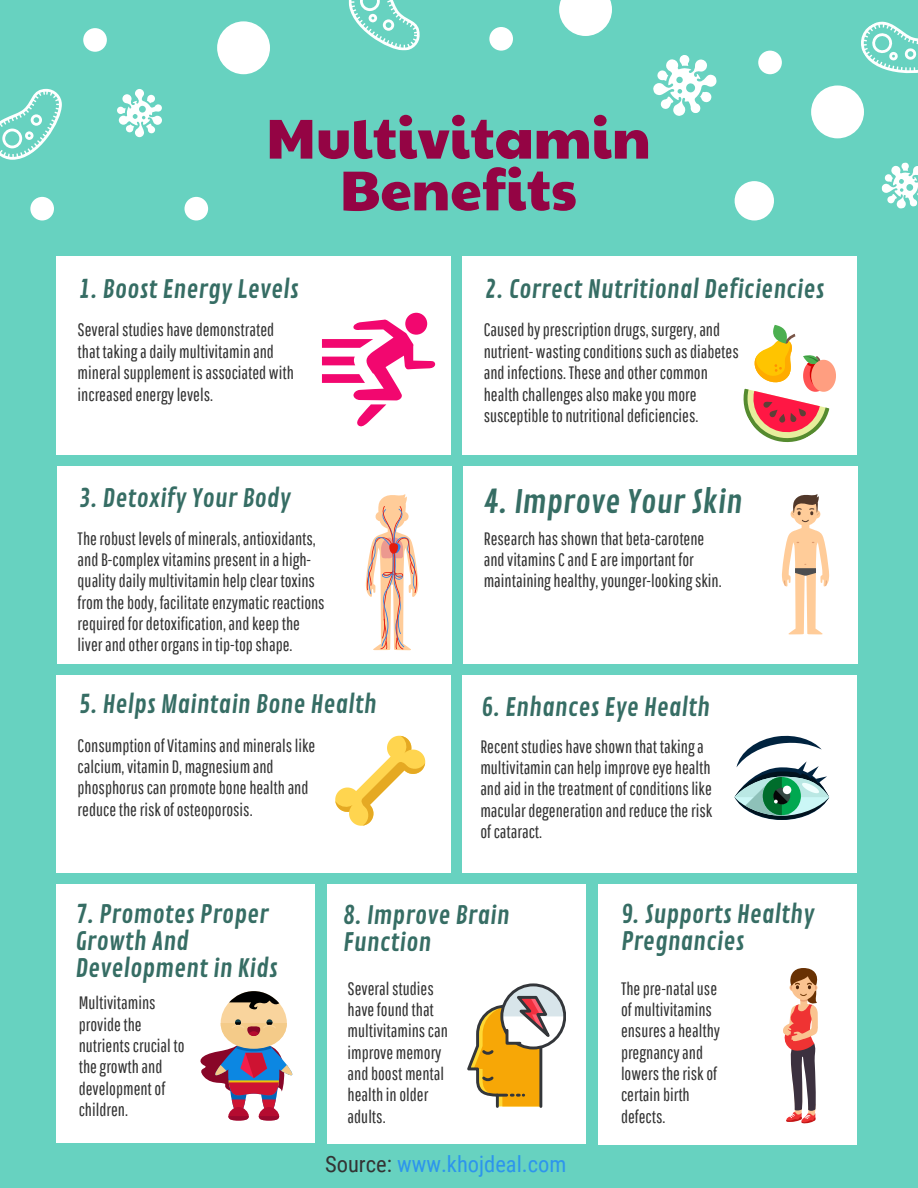
<style>
.page{position:relative;width:918px;height:1188px;background:#67d2c0}
.page>*{position:absolute;margin:0;border:0;box-sizing:border-box;transform-origin:0 0}
.t1{font:56.25px/51.8px "Paytone One";color:#940444;text-align:center}
.t2{font:31.5px "Contrail One";color:#366d64}
.t3{font:24.75px/27px "Contrail One";color:#366d64}
.t4{font:22.5px "Roboto Condensed";color:#2d95ec}
.t5{font:18px/21.3px "Pathway Gothic One";color:#333}
.s1{color:#333}
</style>
<div class="page">
<div style="left:83px;top:28px;width:24px;height:24px;background:#fff;border-radius:50%"></div>
<div style="left:758px;top:51px;width:24px;height:23px;background:#fff;border-radius:50%"></div>
<div style="left:185px;top:197px;width:23px;height:23px;background:#fff;border-radius:50%"></div>
<div style="left:30px;top:197px;width:24px;height:23px;background:#fff;border-radius:50%"></div>
<div style="left:489px;top:27px;width:24px;height:24px;background:#fff;border-radius:50%"></div>
<div style="left:811px;top:85px;width:53px;height:53px;background:#fff;border-radius:50%"></div>
<div style="left:217px;top:21px;width:53px;height:53px;background:#fff;border-radius:50%"></div>
<svg style="left:559px;top:0;width:53px;height:36px"></svg>
<div style="left:735px;top:181px;width:39px;height:39px;background:#fff;border-radius:50%"></div>
<svg style="left:0;top:89px;width:62px;height:71px"></svg>
<svg style="left:349px;top:0;width:71px;height:51px"></svg>
<svg style="left:861px;top:21px;width:57px;height:53px"></svg>
<svg style="left:117px;top:89px;width:45px;height:48px"></svg>
<svg style="left:653px;top:55px;width:64px;height:61px"></svg>
<svg style="left:881px;top:162px;width:37px;height:47px"></svg>
<div style="left:57px;top:466px;width:395px;height:198px;background:#fff"></div>
<div style="left:464px;top:466px;width:394px;height:198px;background:#fff"></div>
<div style="left:56px;top:675px;width:395px;height:198px;background:#fff"></div>
<div style="left:462px;top:675px;width:395px;height:198px;background:#fff"></div>
<div style="left:56px;top:884px;width:259px;height:259px;background:#fff"></div>
<div style="left:56px;top:256px;width:395px;height:198px;background:#fff"></div>
<div style="left:462px;top:256px;width:395px;height:198px;background:#fff"></div>
<div style="left:327px;top:884px;width:259px;height:260px;background:#fff"></div>
<div style="left:599px;top:884px;width:258px;height:261px;background:#fff"></div>
<svg style="left:783px;top:968px;width:35px;height:156px"></svg>
<svg style="left:322px;top:313px;width:113px;height:113px"></svg>
<svg style="left:467px;top:985px;width:98px;height:123px"></svg>
<svg style="left:200px;top:991px;width:93px;height:129px"></svg>
<svg style="left:735px;top:736px;width:94px;height:84px"></svg>
<svg style="left:335px;top:736px;width:90px;height:90px"></svg>
<svg style="left:782px;top:494px;width:47px;height:140px"></svg>
<svg style="left:743px;top:325px;width:93px;height:118px"></svg>
<svg style="left:366px;top:494px;width:52px;height:156px"></svg>
<h1 class="t1" style="left:266px;top:107px;width:386px">Multivitamin<br>Benefits</h1>
<h3 class="t3" style="left:79px;top:277px;width:222px">1. Boost Energy Levels</h3>
<p class="t5" style="left:78px;top:319px;width:218px">Several studies have demonstrated that taking a daily multivitamin and mineral supplement is associated with increased energy levels.</p>
<h3 class="t3" style="left:79px;top:486px;width:214px">3. Detoxify Your Body</h3>
<p class="t5" style="left:78px;top:527px;width:249px">The robust levels of minerals, antioxidants, and B-complex vitamins present in a high&shy;quality daily multivitamin help clear toxins from the body, facilitate enzymatic reactions required for detoxification, and keep the liver and other organs in tip-top shape.</p>
<h3 class="t3" style="left:485px;top:277px;width:341px">2. Correct Nutritional Deficiencies</h3>
<p class="t5" style="left:484px;top:319px;width:257px">Caused by prescription drugs, surgery, and nutrient- wasting conditions such as diabetes and infections. These and other common health challenges also make you more susceptible to nutritional deficiencies.</p>
<h2 class="t2" style="left:484px;top:483px;width:260px">4. Improve Your Skin</h2>
<p class="t5" style="left:484px;top:527px;width:239px">Research has shown that beta-carotene and vitamins C and E are important for maintaining healthy, younger-looking skin.</p>
<h3 class="t3" style="left:79px;top:692px;width:299px">5. Helps Maintain Bone Health</h3>
<h3 class="t3" style="left:482px;top:694px;width:230px">6. Enhances Eye Health</h3>
<p class="t5" style="left:78px;top:734px;width:239px">Consumption of Vitamins and minerals like calcium, vitamin D, magnesium and phosphorus can promote bone health and reduce the risk of osteoporosis.</p>
<p class="t5" style="left:480px;top:735px;width:233px">Recent studies have shown that taking a multivitamin can help improve eye health and aid in the treatment of conditions like macular degeneration and reduce the risk of cataract.</p>
<h3 class="t3" style="left:75px;top:901px;width:204px">7. Promotes Proper<br>Growth And<br>Development in Kids</h3>
<p class="t5" style="left:79px;top:992px;width:107px">Multivitamins provide the nutrients crucial to the growth and development of children.</p>
<h3 class="t3" style="left:343px;top:902px;width:168px">8. Improve Brain<br>Function</h3>
<p class="t5" style="left:348px;top:977px;width:102px">Several studies have found that multivitamins can improve memory and boost mental health in older adults.</p>
<p class="t4" style="left:325px;top:1148px;width:243px"><span class="s1">Source:</span> www.khojdeal.com</p>
<h3 class="t3" style="left:621px;top:901px;width:195px">9. Supports Healthy<br>Pregnancies</h3>
<p class="t5" style="left:621px;top:977px;width:101px">The pre-natal use of multivitamins ensures a healthy pregnancy and lowers the risk of certain birth defects.</p>
</div>
